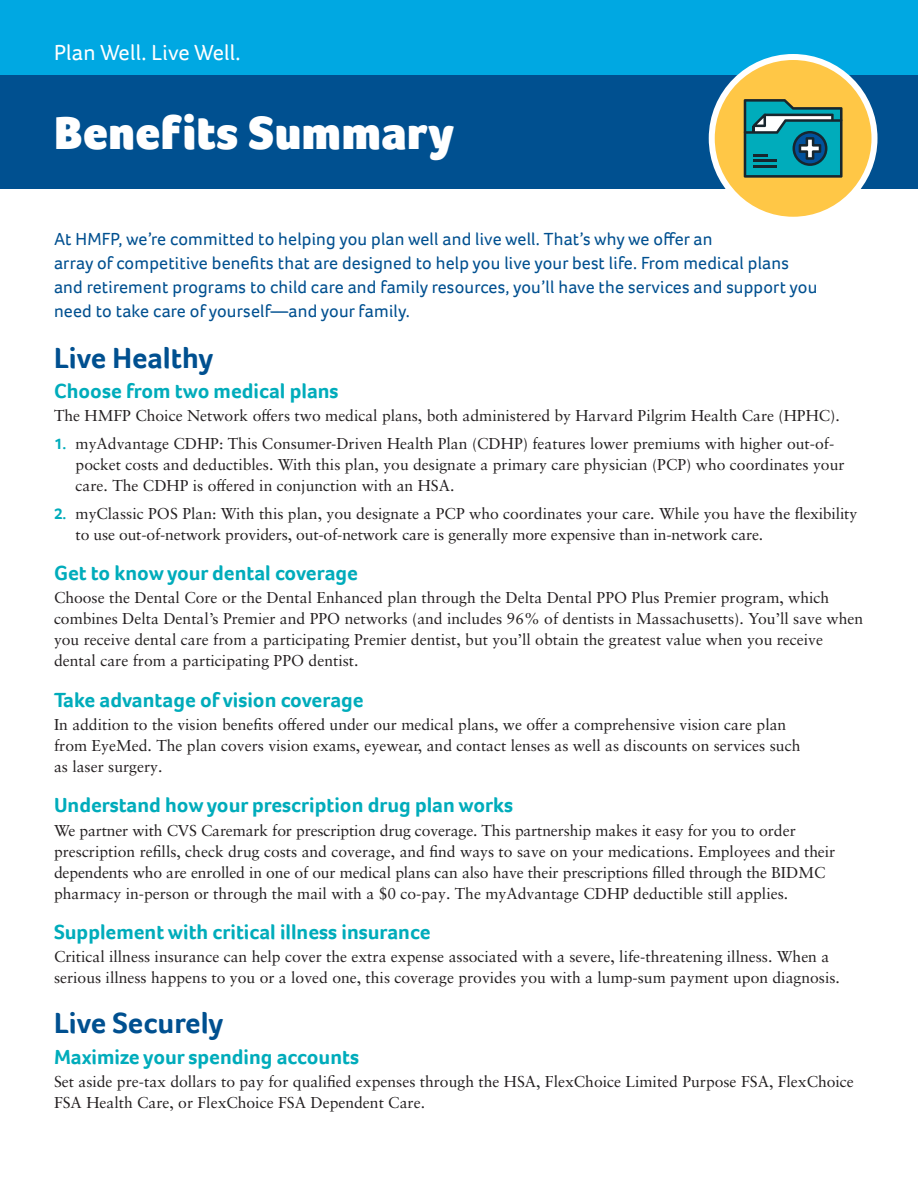
<style>
.page{position:relative;width:918px;height:1188px;background:#fff}
.page>*{position:absolute;margin:0;border:0;box-sizing:border-box;transform-origin:0 0}
.t1{font:900 48px "Foco";letter-spacing:.01em;color:#fff}
.head{font:700 30px "Foco";color:#005090}
.bulleted_text{font:22.5px "Foco";letter-spacing:.01em;color:#fff}
.subhead{font:700 21px "Foco";color:#00acbb}
.text{font:18px/24px "Foco";letter-spacing:.01em;color:#005090}
.text-2{font:15.75px/21px "Sabon LT Pro";color:#231f20}
.bullets{font:15.75px/21px "Sabon LT Pro";color:#231f20}
.s1{font-family:"Foco";font-weight:700;color:#00acbb}
</style>
<div class="page">
<div style="left:0;top:74px;width:918px;height:115px;background:#005090"></div>
<div style="left:0;top:0;width:918px;height:74px;background:#00a8e2"></div>
<div style="left:712px;top:57px;width:162px;height:163px;background:#ffc746;border-radius:50%"></div>
<div style="left:709px;top:54px;width:169px;height:169px;border:6px solid #fff;border-radius:50%"></div>
<svg style="left:744px;top:99px;width:99px;height:79px;background:#288c92"></svg>
<p class="bulleted_text" style="left:54px;top:37px;width:188px">Plan Well. Live Well.</p>
<p class="t1" style="left:54px;top:101px;width:402px">Benefits Summary</p>
<p class="text" style="left:54px;top:227px;width:765px">At HMFP, we’re committed to helping you plan well and live well. That’s why we offer an<br>array of competitive benefits that are designed to help you live your best life. From medical plans and retirement programs to child care and family resources, you’ll have the services and support you need to take care of yourself—and your family.</p>
<p class="head" style="left:54px;top:338px;width:161px">Live Healthy</p>
<p class="subhead" style="left:54px;top:377px;width:286px">Choose from two medical plans</p>
<p class="text-2" style="left:54px;top:405px;width:787px">The HMFP Choice Network offers two medical plans, both administered by Harvard Pilgrim Health Care (HPHC).</p>
<p class="bullets" style="left:76px;top:432px;width:771px;text-indent:-22px"><span class="s1">1.</span> myAdvantage CDHP: This Consumer-Driven Health Plan (CDHP) features lower premiums with higher out-of&shy;pocket costs and deductibles. With this plan, you designate a primary care physician (PCP) who coordinates your care. The CDHP is offered in conjunction with an HSA.</p>
<p class="bullets" style="left:76px;top:502px;width:783px;text-indent:-22px"><span class="s1">2.</span> myClassic POS Plan: With this plan, you designate a PCP who coordinates your care. While you have the flexibility to use out-of-network providers, out-of-network care is generally more expensive than in-network care.</p>
<p class="subhead" style="left:54px;top:559px;width:305px">Get to know your dental coverage</p>
<p class="text-2" style="left:54px;top:587px;width:811px">Choose the Dental Core or the Dental Enhanced plan through the Delta Dental PPO Plus Premier program, which combines Delta Dental’s Premier and PPO networks (and includes 96% of dentists in Massachusetts). You’ll save when you receive dental care from a participating Premier dentist, but you’ll obtain the greatest value when you receive dental care from a participating PPO dentist.</p>
<p class="subhead" style="left:54px;top:686px;width:311px">Take advantage of vision coverage</p>
<p class="text-2" style="left:54px;top:713px;width:748px">In addition to the vision benefits offered under our medical plans, we offer a comprehensive vision care plan from EyeMed. The plan covers vision exams, eyewear, and contact lenses as well as discounts on services such as laser surgery.</p>
<p class="subhead" style="left:54px;top:791px;width:461px">Understand how your prescription drug plan works</p>
<p class="text-2" style="left:54px;top:819px;width:783px">We partner with CVS Caremark for prescription drug coverage. This partnership makes it easy for you to order prescription refills, check drug costs and coverage, and find ways to save on your medications. Employees and their dependents who are enrolled in one of our medical plans can also have their prescriptions filled through the BIDMC pharmacy in-person or through the mail with a $0 co-pay. The myAdvantage CDHP deductible still applies.</p>
<p class="subhead" style="left:54px;top:918px;width:378px">Supplement with critical illness insurance</p>
<p class="text-2" style="left:54px;top:946px;width:787px">Critical illness insurance can help cover the extra expense associated with a severe, life-threatening illness. When a serious illness happens to you or a loved one, this coverage provides you with a lump-sum payment upon diagnosis.</p>
<p class="head" style="left:54px;top:1003px;width:171px">Live Securely</p>
<p class="subhead" style="left:54px;top:1043px;width:307px">Maximize your spending accounts</p>
<p class="text-2" style="left:54px;top:1071px;width:801px">Set aside pre-tax dollars to pay for qualified expenses through the HSA, FlexChoice Limited Purpose FSA, FlexChoice<br>FSA Health Care, or FlexChoice FSA Dependent Care.</p>
</div>
